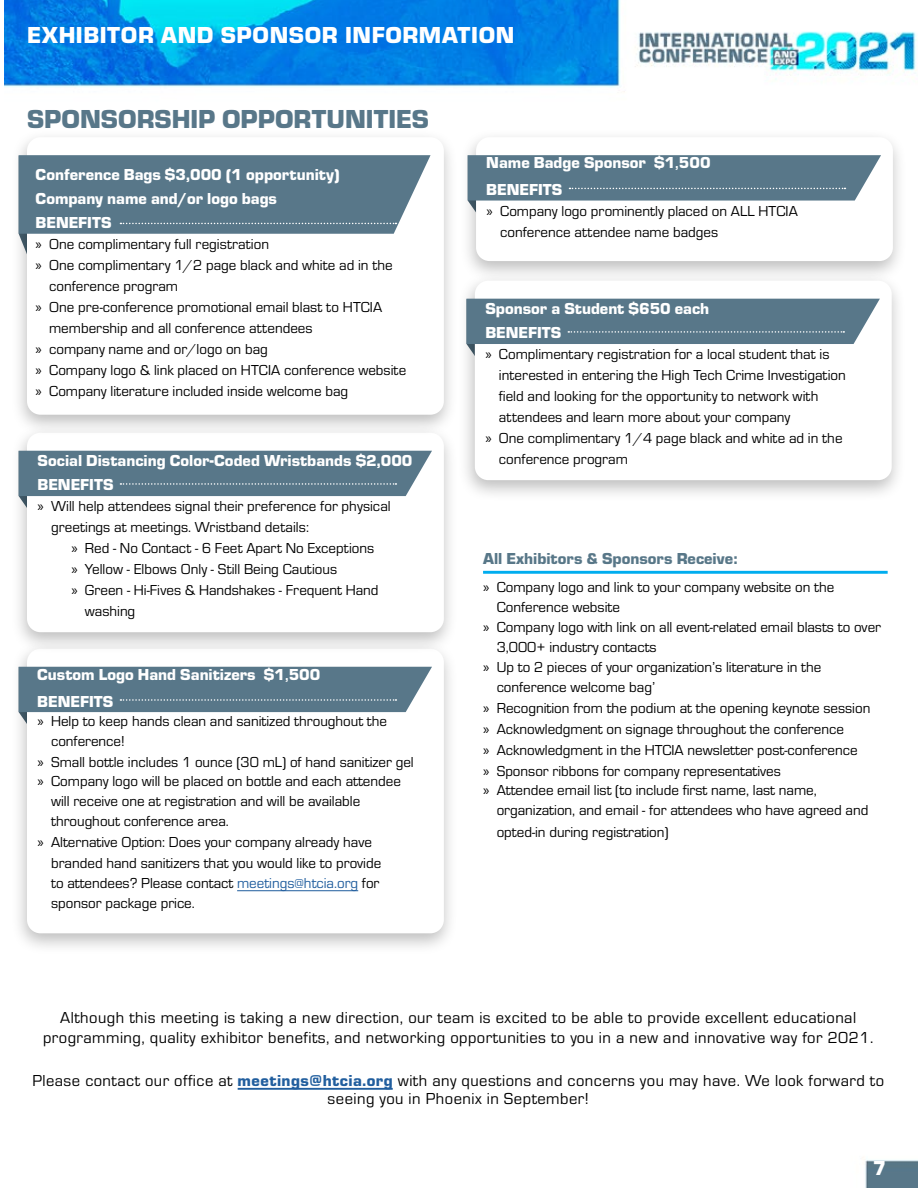
<style>
.page{position:relative;width:918px;height:1188px;background:#fff}
.page>*{position:absolute;margin:0;border:0;box-sizing:border-box;transform-origin:0 0}
.t1{font:900 27px "Eurostile";color:#587789}
.t2{font:900 24px "Eurostile";letter-spacing:.025em;color:#fff}
.t3{font:900 21px "Eurostile";color:#fff}
.t4{font:16.5px/20.2px "Eurostile";letter-spacing:.03em;color:#000;text-align:center}
.t5{font:900 16.5px/24px "Eurostile";color:#fff}
.t6{font:900 16.5px "Eurostile";color:#587788}
.t7{font:15px/21px "Eurostile";color:#000}
.s1{font-family:"Myriad Pro"}
.s2{font-weight:700}
.s3{color:#215e9e}
.s4{font-weight:900;color:#215e9e}
</style>
<div class="page">
<img style="left:5px;top:0;width:913px;height:1188px">
<div style="left:10px;top:640px;width:448px;height:315px;background:#000;opacity:.26"></div>
<div style="left:27px;top:649px;width:417px;height:284px;background:#fff;border-radius:14px"></div>
<div style="left:459px;top:129px;width:448px;height:154px;background:#000;opacity:.26"></div>
<div style="left:476px;top:137px;width:417px;height:124px;background:#fff;border-radius:14px"></div>
<div style="left:458px;top:272px;width:448px;height:230px;background:#000;opacity:.26"></div>
<div style="left:475px;top:281px;width:417px;height:199px;background:#fff;border-radius:14px"></div>
<div style="left:10px;top:424px;width:448px;height:230px;background:#000;opacity:.26"></div>
<div style="left:27px;top:433px;width:417px;height:199px;background:#fff;border-radius:14px"></div>
<svg style="left:19px;top:667px;width:413px;height:72px"></svg>
<svg style="left:468px;top:155px;width:413px;height:73px"></svg>
<svg style="left:467px;top:299px;width:413px;height:72px"></svg>
<svg style="left:19px;top:451px;width:413px;height:72px"></svg>
<div style="left:10px;top:129px;width:448px;height:307px;background:#000;opacity:.26"></div>
<div style="left:27px;top:137px;width:417px;height:278px;background:#fff;border-radius:14px"></div>
<svg style="left:19px;top:155px;width:412px;height:126px"></svg>
<hr style="left:238px;top:1088px;width:155px;height:2px;background:#215e9e">
<hr style="left:237px;top:890px;width:121px;height:1px;background:#215e9e">
<hr style="left:483px;top:571px;width:405px;height:3px;background:#00adef">
<h2 class="t2" style="left:27px;top:18px;width:489px">EXHIBITOR AND SPONSOR INFORMATION</h2>
<h1 class="t1" style="left:27px;top:100px;width:403px">SPONSORSHIP OPPORTUNITIES</h1>
<p class="t5" style="left:36px;top:161px;width:306px">Conference Bags $3,000 (1 opportunity)<br>Company name and/or logo bags<br>BENEFITS</p>
<p class="t7" style="left:36px;top:233px;width:235px"><span class="s1">»</span> One complimentary full registration</p>
<p class="t7" style="left:36px;top:254px;width:359px"><span class="s1">»</span> One complimentary 1/2 page black and white ad in the</p>
<p class="t7" style="left:49px;top:275px;width:130px">conference program</p>
<p class="t7" style="left:36px;top:296px;width:348px"><span class="s1">»</span> One pre-conference promotional email blast to HTCIA</p>
<p class="t7" style="left:49px;top:317px;width:265px">membership and all conference attendees</p>
<p class="t7" style="left:36px;top:338px;width:234px"><span class="s1">»</span> company name and or/logo on bag</p>
<p class="t7" style="left:36px;top:359px;width:372px"><span class="s1">»</span> Company logo &amp; link placed on HTCIA conference website</p>
<p class="t7" style="left:36px;top:380px;width:314px"><span class="s1">»</span> Company literature included inside welcome bag</p>
<p class="t5" style="left:486px;top:149px;width:226px;line-height:26.4px">Name Badge Sponsor $1<span class="s2">,</span>500<br>BENEFITS</p>
<p class="t7" style="left:500px;top:200px;width:299px;text-indent:-14px"><span class="s1">»</span> Company logo prominently placed on ALL HTCIA conference attendee name badges</p>
<p class="t5" style="left:485px;top:296px;width:225px">Sponsor a Student $650 each<br>BENEFITS</p>
<p class="t7" style="left:485px;top:343px;width:346px"><span class="s1">»</span> Complimentary registration for a local student that is</p>
<p class="t7" style="left:499px;top:364px;width:348px">interested in entering the High Tech Crime Investigation</p>
<p class="t7" style="left:499px;top:385px;width:321px">field and looking for the opportunity to network with</p>
<p class="t7" style="left:499px;top:406px;width:293px">attendees and learn more about your company</p>
<p class="t7" style="left:485px;top:427px;width:359px"><span class="s1">»</span> One complimentary 1/4 page black and white ad in the</p>
<p class="t5" style="left:38px;top:448px;width:376px">Social Distancing Color-Coded Wristbands $2,000</p>
<p class="t7" style="left:499px;top:448px;width:130px">conference program</p>
<p class="t5" style="left:38px;top:472px;width:78px">BENEFITS</p>
<p class="t7" style="left:51px;top:495px;width:341px;text-indent:-13px"><span class="s1">»</span> Will help attendees signal their preference for physical greetings at meetings. Wristband details:</p>
<p class="t7" style="left:71px;top:537px;width:304px"><span class="s1">»</span> Red - No Contact - 6 Feet Apart No Exceptions</p>
<p class="t7" style="left:71px;top:558px;width:267px"><span class="s1">»</span> Yellow - Elbows Only - Still Being Cautious</p>
<p class="t7" style="left:71px;top:579px;width:309px"><span class="s1">»</span> Green - Hi-Fives &amp; Handshakes - Frequent Hand</p>
<p class="t7" style="left:85px;top:600px;width:52px">washing</p>
<p class="t6" style="left:483px;top:547px;width:256px">All Exhibitors &amp; Sponsors Receive:</p>
<p class="t7" style="left:483px;top:576px;width:353px"><span class="s1">»</span> Company logo and link to your company website on the</p>
<p class="t7" style="left:497px;top:595px;width:125px">Conference website</p>
<p class="t7" style="left:483px;top:616px;width:399px"><span class="s1">»</span> Company logo with link on all event-related email blasts to over</p>
<p class="t7" style="left:497px;top:635px;width:162px">3,000+ industry contacts</p>
<p class="t7" style="left:483px;top:655px;width:340px"><span class="s1">»</span> Up to 2 pieces of your organization’s literature in the</p>
<p class="t7" style="left:497px;top:675px;width:160px">conference welcome bag’</p>
<p class="t7" style="left:483px;top:696px;width:389px"><span class="s1">»</span> Recognition from the podium at the opening keynote session</p>
<p class="t7" style="left:483px;top:717px;width:362px"><span class="s1">»</span> Acknowledgment on signage throughout the conference</p>
<p class="t7" style="left:483px;top:738px;width:376px"><span class="s1">»</span> Acknowledgment in the HTCIA newsletter post-conference</p>
<p class="t7" style="left:483px;top:759px;width:299px"><span class="s1">»</span> Sponsor ribbons for company representatives</p>
<p class="t7" style="left:497px;top:779px;width:373px;line-height:20px;text-indent:-14px"><span class="s1">»</span> Attendee email list (to include first name, last name, organization, and email - for attendees who have agreed and</p>
<p class="t7" style="left:497px;top:820px;width:173px">opted-in during registration)</p>
<p class="t5" style="left:37px;top:660px;width:285px;line-height:26.4px">Custom Logo Hand Sanitizers $1<span class="s2">,</span>500<br>BENEFITS</p>
<p class="t7" style="left:38px;top:710px;width:351px"><span class="s1">»</span> Help to keep hands clean and sanitized throughout the</p>
<p class="t7" style="left:51px;top:730px;width:75px">conference!</p>
<p class="t7" style="left:38px;top:751px;width:378px"><span class="s1">»</span> Small bottle includes 1 ounce (30 mL) of hand sanitizer gel</p>
<p class="t7" style="left:38px;top:770px;width:365px"><span class="s1">»</span> Company logo will be placed on bottle and each attendee</p>
<p class="t7" style="left:51px;top:790px;width:311px">will receive one at registration and will be available</p>
<p class="t7" style="left:51px;top:810px;width:179px">throughout conference area.</p>
<p class="t7" style="left:38px;top:831px;width:336px"><span class="s1">»</span> Alternative Option: Does your company already have</p>
<p class="t7" style="left:51px;top:851px;width:332px">branded hand sanitizers that you would like to provide</p>
<p class="t7" style="left:51px;top:872px;width:330px">to attendees? Please contact <span class="s3">meetings@htcia.org</span> for</p>
<p class="t7" style="left:51px;top:892px;width:145px">sponsor package price.</p>
<p class="t4" style="left:43px;top:1007px;width:832px">Although this meeting is taking a new direction, our team is excited to be able to provide excellent educational programming, quality exhibitor benefits, and networking opportunities to you in a new and innovative way for 2021.</p>
<p class="t4" style="left:32px;top:1070px;width:853px;line-height:18.5px">Please contact our office at <span class="s4">meetings@htcia.org</span> with any questions and concerns you may have. We look forward to seeing you in Phoenix in September!</p>
<h3 class="t3" style="left:873px;top:1153px;width:15px">7</h3>
</div>
